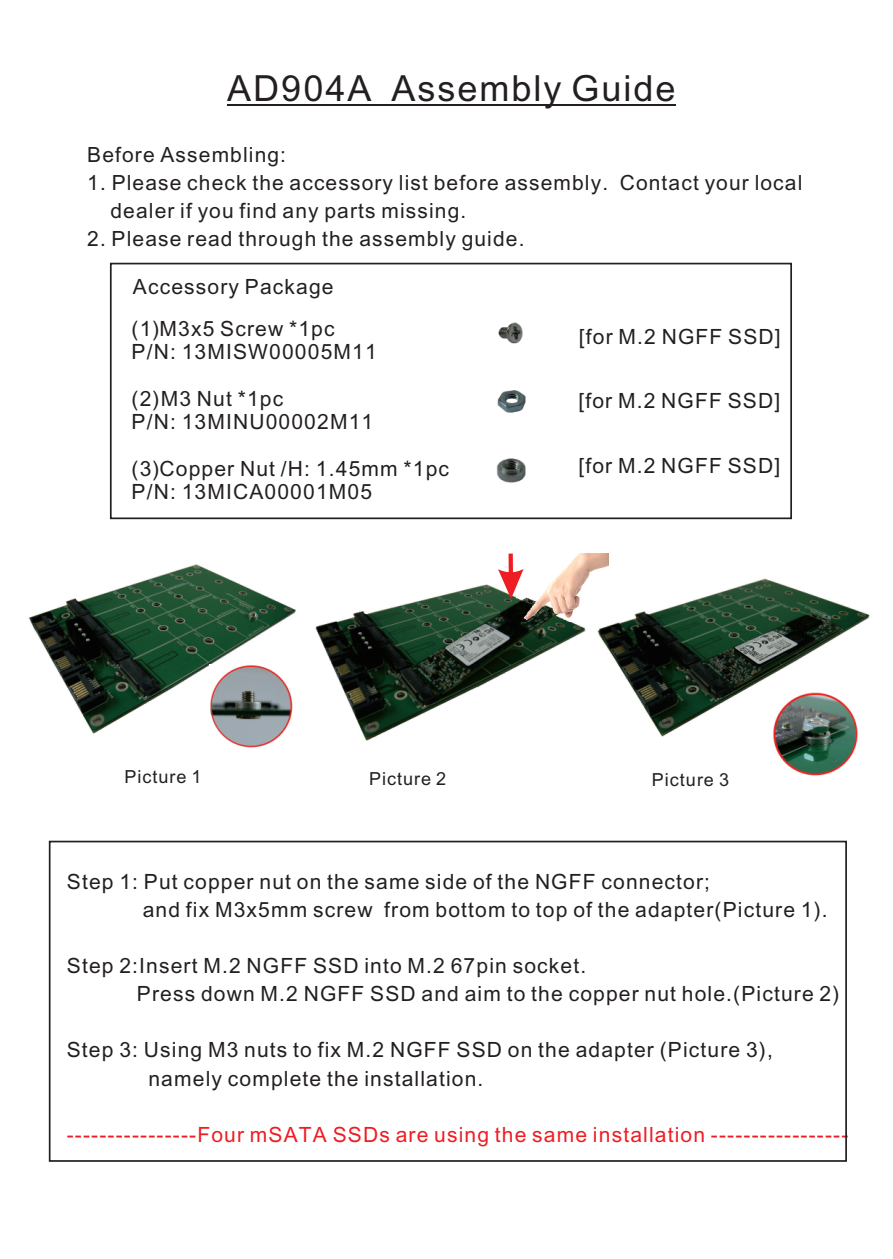
<style>
.page{position:relative;width:893px;height:1259px;background:#fff}
.page>*{position:absolute;margin:0;border:0;box-sizing:border-box;transform-origin:0 0}
.t1{font:36px "Arial Unicode MS";letter-spacing:.055em;color:#231f20}
.t2{font:21px/23.4px "Arial Unicode MS";letter-spacing:.055em;color:#231f20}
.t3{font:21px "Arial Unicode MS";letter-spacing:.055em;color:#ee1d23}
.t4{font:18px "Arial Unicode MS";letter-spacing:.055em;color:#231f20}
</style>
<div class="page">
<div style="left:110px;top:263px;width:682px;height:256px;border:2px solid #231f20"></div>
<hr style="left:227px;top:104px;width:154px;height:1px;background:#231f20">
<hr style="left:391px;top:104px;width:284px;height:1px;background:#231f20">
<img style="left:498px;top:322px;width:25px;height:22px">
<img style="left:496px;top:458px;width:30px;height:25px">
<img style="left:497px;top:390px;width:29px;height:23px">
<div style="left:49px;top:840px;width:798px;height:321px;border:2px solid #231f20"></div>
<img style="left:28px;top:564px;width:268px;height:170px">
<img style="left:210px;top:664px;width:84px;height:84px">
<img style="left:315px;top:584px;width:271px;height:157px">
<img style="left:516px;top:553px;width:92px;height:68px">
<svg style="left:498px;top:553px;width:26px;height:46px"></svg>
<img style="left:594px;top:570px;width:276px;height:167px">
<img style="left:757px;top:684px;width:113px;height:92px">
<h1 class="t1" style="left:227px;top:74px;width:450px">AD904A Assembly Guide</h1>
<p class="t2" style="left:87px;top:144px;width:200px">Before Assembling:</p>
<p class="t2" style="left:110px;top:170px;width:693px;line-height:27.9px;text-indent:-23px">1. Please check the accessory list before assembly. Contact your local dealer if you find any parts missing.</p>
<p class="t2" style="left:87px;top:228px;width:439px">2. Please read through the assembly guide.</p>
<p class="t2" style="left:133px;top:277px;width:202px">Accessory Package</p>
<p class="t2" style="left:132px;top:318px;width:247px">(1) M3x5 Screw *1pc<br>P/N: 13MISW00005M11</p>
<p class="t2" style="left:132px;top:388px;width:243px">(2)M3 Nut *1pc<br>P/N: 13MINU00002M11</p>
<p class="t2" style="left:132px;top:458px;width:319px">(3) Copper Nut /H: 1.45mm *1pc<br>P/N: 13MICA00001M05</p>
<p class="t2" style="left:579px;top:327px;width:203px">[for M.2 NGFF SSD]</p>
<p class="t2" style="left:578px;top:391px;width:203px">[for M.2 NGFF SSD]</p>
<p class="t2" style="left:578px;top:456px;width:203px">[for M.2 NGFF SSD]</p>
<p class="t4" style="left:124px;top:769px;width:79px">Picture 1</p>
<p class="t4" style="left:369px;top:772px;width:79px">Picture 2</p>
<p class="t4" style="left:652px;top:773px;width:79px">Picture 3</p>
<p class="t2" style="left:143px;top:869px;width:686px;line-height:28.2px;text-indent:-76px">Step 1: Put copper nut on the same side of the NGFF connector;<br>and fix M3x5mm screw from bottom to top of the adapter(Picture 1).</p>
<p class="t2" style="left:137px;top:953px;width:704px;line-height:28.2px;text-indent:-70px">Step 2:Insert M.2 NGFF SSD into M.2 67pin socket.<br>Press down M.2 NGFF SSD and aim to the copper nut hole.(Picture 2)</p>
<p class="t2" style="left:149px;top:1037px;width:626px;line-height:28.2px;text-indent:-82px">Step 3: Using M3 nuts to fix M.2 NGFF SSD on the adapter (Picture 3), namely complete the installation.</p>
<p class="t3" style="left:67px;top:1126px;width:783px">----------------Four mSATA SSDs are using the same installation -----------------</p>
</div>
